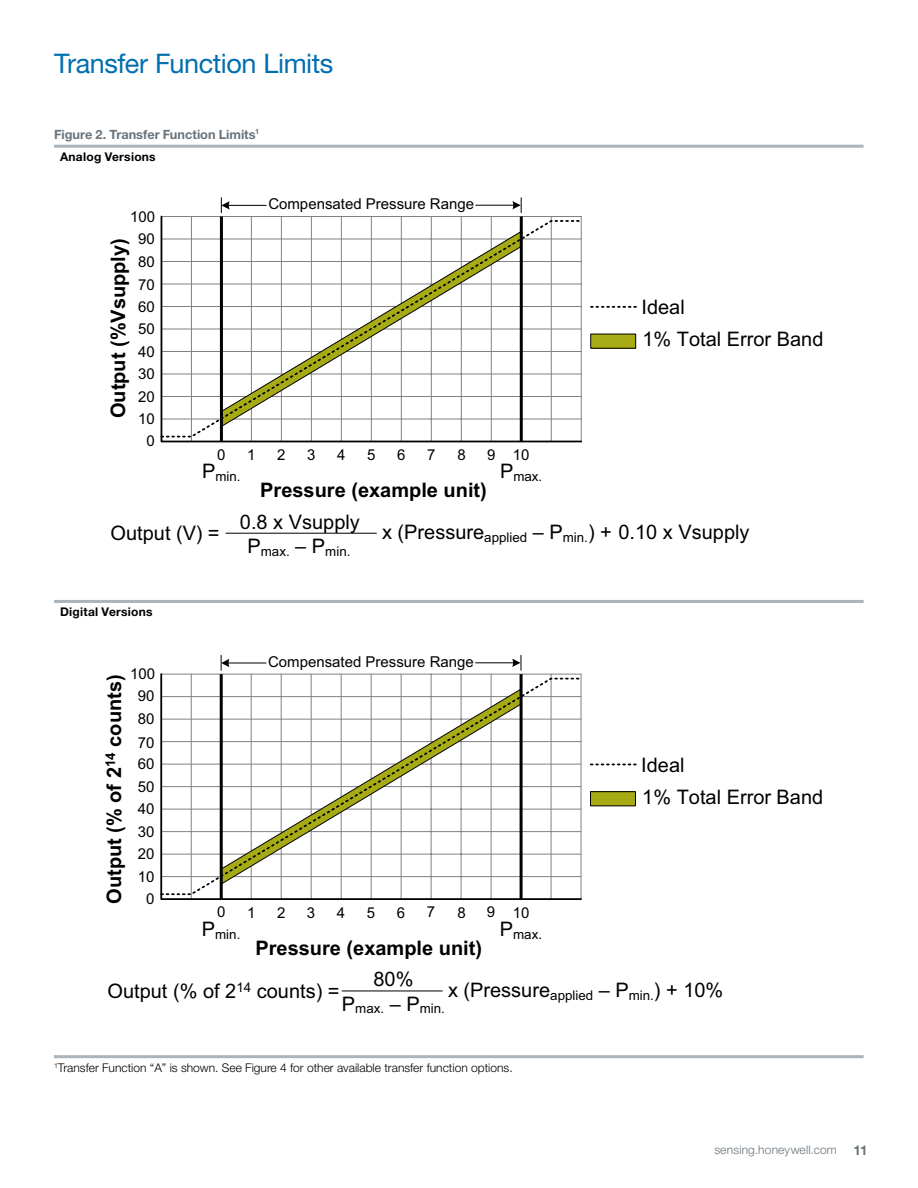
<style>
.page{position:relative;width:918px;height:1188px;background:#fff}
.page>*{position:absolute;margin:0;border:0;box-sizing:border-box;transform-origin:0 0}
.t1{font:27px "Helvetica Neue LT Std";letter-spacing:-.015em;color:#006faf}
.t2{font:19.95px "Arial";color:#010101}
.t3{font:700 19.95px "Arial";color:#010101}
.t4{font:15px "Arial";color:#010101}
.t5{font:13.35px "Arial";color:#010101}
.t6{font:700 12.75px "Helvetica Neue LT Std";letter-spacing:.005em;color:#68737a}
.t7{font:300 12px "Helvetica Neue LT Std";color:#000}
.t8{font:700 12px "Helvetica Neue LT Std";letter-spacing:.025em;color:#000}
.t9{font:300 12px "Helvetica Neue LT Std";letter-spacing:.015em;color:#68737a}
.s1{font-weight:700;font-size:13.5px}
</style>
<div class="page">
<hr style="left:54px;top:600px;width:810px;height:3px;background:#abb4ba">
<hr style="left:54px;top:1055px;width:810px;height:3px;background:#abb4ba">
<hr style="left:54px;top:145px;width:810px;height:3px;background:#abb4ba">
<div style="left:591px;top:334px;width:45px;height:14px;background:#a6aa14"></div>
<div style="left:590px;top:334px;width:46px;height:15px;border:1px solid #010101"></div>
<svg style="left:591px;top:306px;width:45px;height:2px"></svg>
<hr style="left:476px;top:205px;width:38px;height:1px;background:#010101">
<svg style="left:512px;top:198px;width:10px;height:15px"></svg>
<hr style="left:228px;top:205px;width:38px;height:1px;background:#010101">
<svg style="left:221px;top:198px;width:9px;height:15px"></svg>
<svg style="left:160px;top:215px;width:422px;height:228px"></svg>
<svg style="left:160px;top:219px;width:422px;height:219px"></svg>
<hr style="left:226px;top:533px;width:150px;height:1px;background:#010101">
<hr style="left:520px;top:216px;width:3px;height:225px;background:#010101">
<hr style="left:220px;top:216px;width:3px;height:225px;background:#010101">
<hr style="left:342px;top:991px;width:100px;height:1px;background:#010101">
<div style="left:591px;top:792px;width:44px;height:14px;background:#a6aa14"></div>
<div style="left:590px;top:791px;width:46px;height:15px;border:1px solid #010101"></div>
<svg style="left:591px;top:764px;width:45px;height:1px"></svg>
<hr style="left:476px;top:663px;width:38px;height:1px;background:#010101">
<svg style="left:512px;top:655px;width:10px;height:15px"></svg>
<hr style="left:227px;top:663px;width:39px;height:1px;background:#010101">
<svg style="left:221px;top:655px;width:9px;height:15px"></svg>
<svg style="left:160px;top:673px;width:422px;height:227px"></svg>
<svg style="left:160px;top:677px;width:422px;height:219px"></svg>
<hr style="left:520px;top:674px;width:3px;height:225px;background:#010101">
<hr style="left:220px;top:674px;width:3px;height:225px;background:#010101">
<h1 class="t1" style="left:54px;top:48px;width:281px">Transfer Function Limits</h1>
<p class="t6" style="left:54px;top:126px;width:207px">Figure 2. Transfer Function Limits<sup>1</sup></p>
<p class="t8" style="left:60px;top:149px;width:97px">Analog Versions</p>
<p class="t4" style="left:130px;top:207px;width:27px">100</p>
<p class="t3" style="left:105px;top:418px;width:181px;rotate:-90deg">Output (%Vsupply)</p>
<p class="t4" style="left:138px;top:228px;width:18px">90</p>
<p class="t4" style="left:138px;top:252px;width:18px">80</p>
<p class="t4" style="left:138px;top:275px;width:18px">70</p>
<p class="t4" style="left:138px;top:297px;width:18px">60</p>
<p class="t4" style="left:138px;top:319px;width:18px">50</p>
<p class="t4" style="left:138px;top:342px;width:18px">40</p>
<p class="t4" style="left:138px;top:364px;width:18px">30</p>
<p class="t4" style="left:138px;top:387px;width:18px">20</p>
<p class="t4" style="left:138px;top:409px;width:18px">10</p>
<p class="t4" style="left:147px;top:431px;width:10px">0</p>
<p class="t4" style="left:268px;top:194px;width:207px">Compensated Pressure Range</p>
<p class="t4" style="left:217px;top:444px;width:10px">0</p>
<p class="t4" style="left:247px;top:445px;width:10px">1</p>
<p class="t4" style="left:277px;top:445px;width:10px">2</p>
<p class="t4" style="left:307px;top:445px;width:10px">3</p>
<p class="t4" style="left:337px;top:445px;width:10px">4</p>
<p class="t4" style="left:367px;top:445px;width:10px">5</p>
<p class="t4" style="left:397px;top:445px;width:10px">6</p>
<p class="t4" style="left:427px;top:445px;width:10px">7</p>
<p class="t4" style="left:458px;top:445px;width:10px">8</p>
<p class="t4" style="left:487px;top:445px;width:44px">9 10</p>
<p class="t5" style="left:202px;top:468px;width:40px"><sup>P</sup>min.</p>
<p class="t5" style="left:500px;top:468px;width:44px"><sup>P</sup>max.</p>
<p class="t3" style="left:260px;top:477px;width:228px">Pressure (example unit)</p>
<p class="t2" style="left:641px;top:294px;width:45px">Ideal</p>
<p class="t2" style="left:642px;top:326px;width:183px">1% Total Error Band</p>
<p class="t2" style="left:240px;top:509px;width:121px">0.8 x Vsupply</p>
<p class="t5" style="left:248px;top:542px;width:104px"><sup>P</sup>max. <sup>–</sup> <sup>P</sup>min.</p>
<p class="t2" style="left:111px;top:520px;width:111px">Output (V) =</p>
<p class="t2" style="left:382px;top:519px;width:369px">x (Pressure<sub>applied</sub> – P<sub>min.</sub>) + 0.10 x Vsupply</p>
<p class="t8" style="left:60px;top:604px;width:94px">Digital Versions</p>
<p class="t4" style="left:130px;top:664px;width:27px">100</p>
<p class="t3" style="left:101px;top:904px;width:231px;rotate:-90deg">Output (% of 2<sup>14</sup> counts)</p>
<p class="t4" style="left:138px;top:686px;width:18px">90</p>
<p class="t4" style="left:138px;top:709px;width:18px">80</p>
<p class="t4" style="left:138px;top:733px;width:18px">70</p>
<p class="t4" style="left:138px;top:754px;width:18px">60</p>
<p class="t4" style="left:138px;top:777px;width:18px">50</p>
<p class="t4" style="left:138px;top:799px;width:18px">40</p>
<p class="t4" style="left:138px;top:822px;width:18px">30</p>
<p class="t4" style="left:138px;top:844px;width:18px">20</p>
<p class="t4" style="left:138px;top:867px;width:18px">10</p>
<p class="t4" style="left:146px;top:888px;width:10px">0</p>
<p class="t4" style="left:268px;top:651px;width:207px">Compensated Pressure Range</p>
<p class="t4" style="left:217px;top:902px;width:10px">0</p>
<p class="t4" style="left:247px;top:903px;width:10px">1</p>
<p class="t4" style="left:277px;top:903px;width:10px">2</p>
<p class="t4" style="left:307px;top:903px;width:10px">3</p>
<p class="t4" style="left:337px;top:903px;width:10px">4</p>
<p class="t4" style="left:367px;top:903px;width:10px">5</p>
<p class="t4" style="left:397px;top:903px;width:10px">6</p>
<p class="t4" style="left:427px;top:902px;width:10px">7</p>
<p class="t4" style="left:457px;top:903px;width:10px">8</p>
<p class="t4" style="left:487px;top:903px;width:44px">9 10</p>
<p class="t3" style="left:255px;top:934px;width:228px">Pressure (example unit)</p>
<p class="t5" style="left:202px;top:925px;width:40px"><sup>P</sup>min.</p>
<p class="t5" style="left:500px;top:925px;width:44px"><sup>P</sup>max.</p>
<p class="t2" style="left:641px;top:752px;width:45px">Ideal</p>
<p class="t2" style="left:642px;top:784px;width:183px">1% Total Error Band</p>
<p class="t2" style="left:373px;top:966px;width:41px">80%</p>
<p class="t5" style="left:342px;top:1000px;width:105px"><sup>P</sup>max. <sup>–</sup> <sup>P</sup>min.</p>
<p class="t2" style="left:108px;top:978px;width:234px">Output (% of 2<sup>14</sup> counts) =</p>
<p class="t2" style="left:448px;top:977px;width:277px">x (Pressure<sub>applied</sub> – P<sub>min.</sub>) + 10%</p>
<p class="t7" style="left:54px;top:1060px;width:460px"><sup>1</sup>Transfer Function “A” is shown. See Figure 4 for other available transfer function options.</p>
<p class="t9" style="left:714px;top:1143px;width:155px">sensing.honeywell.com <span class="s1">11</span></p>
</div>
